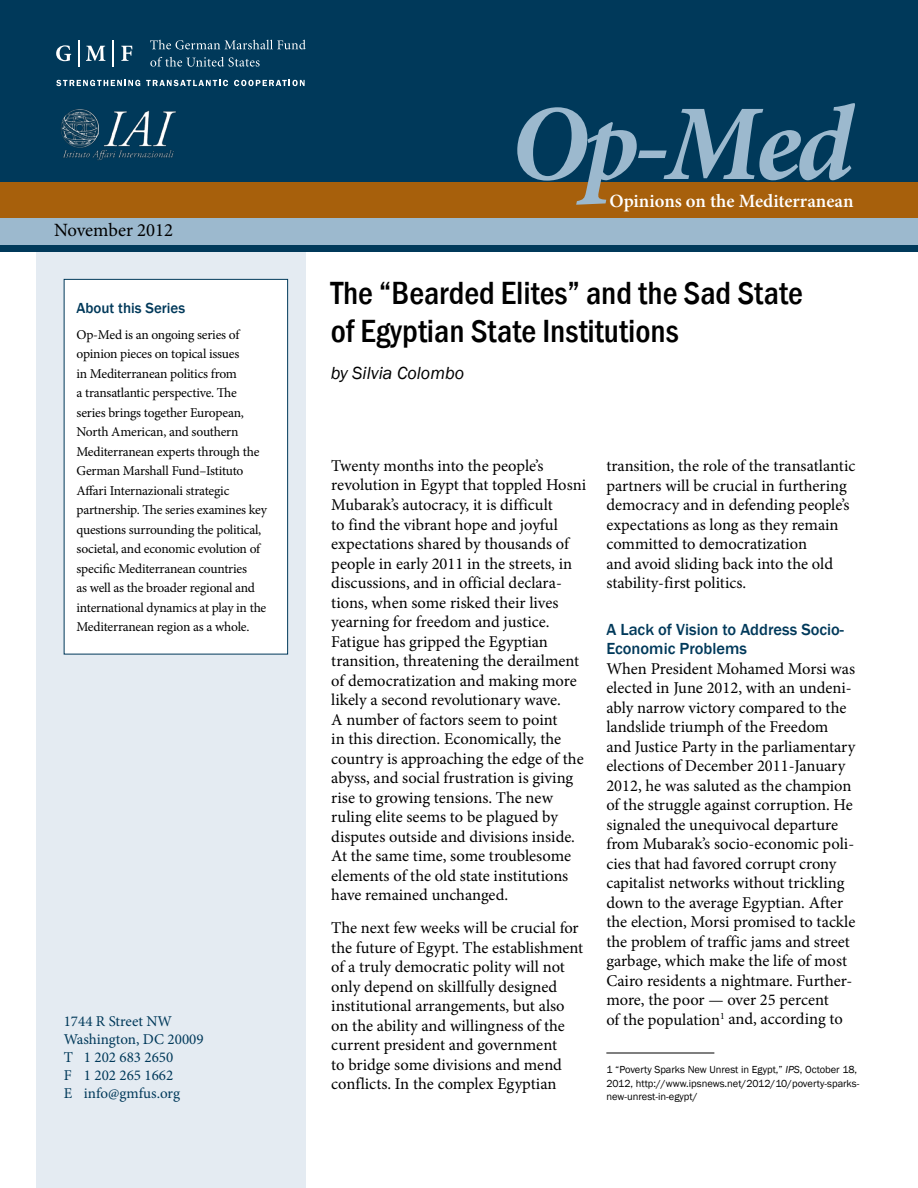
<style>
.page{position:relative;width:918px;height:1188px;background:#fff}
.page>*{position:absolute;margin:0;border:0;box-sizing:border-box;transform-origin:0 0}
.t1{font:italic 700 108px "Minion Pro";color:#9cb9ce}
.t2{font:500 33px/37.5px "Franklin Gothic URW Con";color:#000}
.t3{font:600 18.75px "Minion Pro";color:#fff}
.t4{font:18.75px "Minion Pro";color:#000}
.t5{font:italic 18px "Franklin Gothic";color:#000}
.t6{font:16.5px/19.5px "Minion Pro";color:#000}
.t7{font:500 16.5px/19.5px "Franklin Gothic";color:#00395a}
.t8{font:15px/18px "Minion Pro";color:#00395a}
.t9{font:500 15px "Franklin Gothic";color:#00395a}
.t10{font:13.5px/19.5px "Minion Pro";letter-spacing:-.015em;color:#000}
.t11{font:10.5px/13.5px "Franklin Gothic";color:#000}
.s1{font-style:italic}
</style>
<div class="page">
<div style="left:36px;top:227px;width:270px;height:961px;background:#e4ebf2"></div>
<div style="left:64px;top:279px;width:224px;height:375px;background:#fff"></div>
<div style="left:64px;top:279px;width:224px;height:375px;border:1px solid #00395a"></div>
<div style="left:0;top:0;width:918px;height:252px;background:#00395a"></div>
<svg style="left:56px;top:45px;width:15px;height:16px"></svg>
<svg style="left:86px;top:46px;width:19px;height:15px"></svg>
<svg style="left:121px;top:46px;width:11px;height:15px"></svg>
<svg style="left:78px;top:40px;width:1px;height:26px"></svg>
<svg style="left:113px;top:40px;width:1px;height:26px"></svg>
<svg style="left:150px;top:40px;width:156px;height:9px"></svg>
<svg style="left:150px;top:57px;width:110px;height:10px"></svg>
<svg style="left:56px;top:80px;width:84px;height:6px"></svg>
<svg style="left:146px;top:80px;width:82px;height:6px"></svg>
<svg style="left:234px;top:80px;width:71px;height:6px"></svg>
<div style="left:0;top:182px;width:918px;height:36px;background:#a7600c"></div>
<div style="left:0;top:218px;width:918px;height:27px;background:#9cb9ce"></div>
<hr style="left:606px;top:1053px;width:108px;height:1px;background:#000">
<img style="left:60px;top:109px;width:116px;height:52px">
<p class="t4" style="left:54px;top:217px;width:121px">November 2012</p>
<p class="t9" style="left:76px;top:298px;width:110px">About this Series</p>
<p class="t10" style="left:76px;top:325px;width:192px">Op-Med is an ongoing series of opinion pieces on topical issues<br>in Mediterranean politics from<br>a transatlantic perspective. The series brings together European, North American, and southern Mediterranean experts through the German Marshall Fund–Istituto Affari Internazionali strategic partnership. The series examines key questions surrounding the political, societal, and economic evolution of specific Mediterranean countries<br>as well as the broader regional and international dynamics at play in the Mediterranean region as a whole.</p>
<p class="t8" style="left:64px;top:1012px;width:141px">1744 R Street NW<br>Washington, DC 20009<br>T 1 202 683 2650<br>F 1 202 265 1662<br>E info@gmfus.org</p>
<h1 class="t1" style="left:510px;top:68px;width:344px">Op-Med</h1>
<p class="t3" style="left:609px;top:188px;width:246px">Opinions on the Mediterranean</p>
<h2 class="t2" style="left:331px;top:273px;width:474px">The “Bearded Elites” and the Sad State of Egyptian State Institutions</h2>
<p class="t5" style="left:331px;top:362px;width:135px">by Silvia Colombo</p>
<p class="t6" style="left:331px;top:456px;width:256px">Twenty months into the people’s revolution in Egypt that toppled Hosni Mubarak’s autocracy, it is difficult<br>to find the vibrant hope and joyful expectations shared by thousands of people in early 2011 in the streets, in discussions, and in official declara&shy;tions, when some risked their lives yearning for freedom and justice.<br>Fatigue has gripped the Egyptian transition, threatening the derailment of democratization and making more likely a second revolutionary wave.<br>A number of factors seem to point<br>in this direction. Economically, the country is approaching the edge of the abyss, and social frustration is giving rise to growing tensions. The new ruling elite seems to be plagued by disputes outside and divisions inside.<br>At the same time, some troublesome elements of the old state institutions have remained unchanged.</p>
<p class="t6" style="left:331px;top:918px;width:253px">The next few weeks will be crucial for the future of Egypt. The establishment of a truly democratic polity will not only depend on skillfully designed institutional arrangements, but also on the ability and willingness of the current president and government<br>to bridge some divisions and mend conflicts. In the complex Egyptian</p>
<p class="t6" style="left:606px;top:456px;width:251px">transition, the role of the transatlantic partners will be crucial in furthering democracy and in defending people’s expectations as long as they remain committed to democratization<br>and avoid sliding back into the old stability-first politics.</p>
<p class="t7" style="left:606px;top:620px;width:239px">A Lack of Vision to Address Socio-<br>Economic Problems</p>
<p class="t6" style="left:606px;top:659px;width:251px">When President Mohamed Morsi was elected in June 2012, with an undeni&shy;ably narrow victory compared to the landslide triumph of the Freedom and Justice Party in the parliamentary elections of December 2011-January 2012, he was saluted as the champion of the struggle against corruption. He signaled the unequivocal departure from Mubarak’s socio-economic poli&shy;cies that had favored corrupt crony capitalist networks without trickling down to the average Egyptian. After the election, Morsi promised to tackle the problem of traffic jams and street garbage, which make the life of most Cairo residents a nightmare. Further&shy;more, the poor — over 25 percent<br>of the population<sup>1</sup> and, according to</p>
<p class="t11" style="left:606px;top:1063px;width:255px">1 “Poverty Sparks New Unrest in Egypt,” <span class="s1">IPS</span>, October 18,<br>2012, http://www.ipsnews.net/2012/10/poverty-sparks&shy;new-unrest-in-egypt/</p>
</div>
